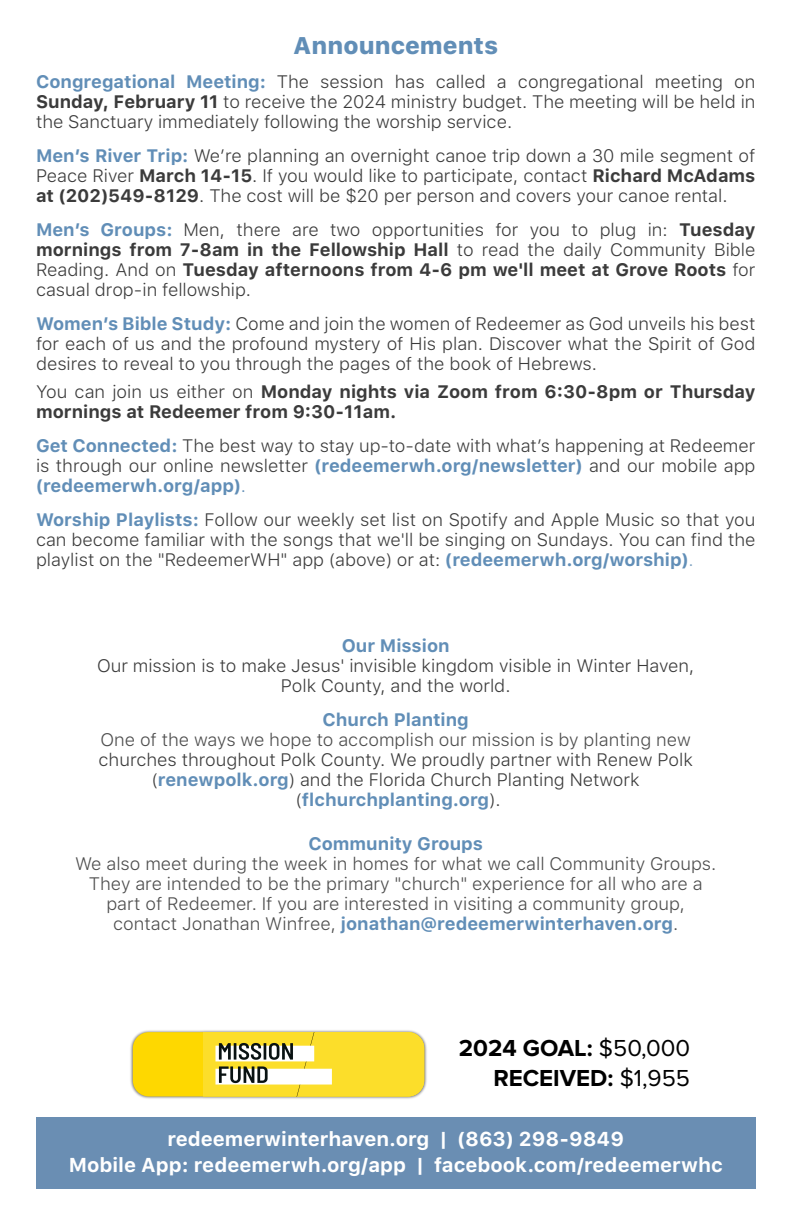
<style>
.page{position:relative;width:792px;height:1224px;background:#fff}
.page>*{position:absolute;margin:0;border:0;box-sizing:border-box;transform-origin:0 0}
.t1{font:700 24px "Proxima Nova";color:#000}
.t2{font:800 24px "SFUI Text";color:#618eb7}
.t3{font:700 20px "SFUI Text";color:#fff}
.t4{font:300 18px "SFUI Text";color:#3b3b3b}
.t5{font:300 18px "SFUI Text";color:#3c3c3c}
.t6{font:300 18px "SFUI Text";color:#4d4d4d}
.t7{font:700 18px "SFUI Text";color:#3b3b3b}
.t8{font:700 18px "SFUI Text";color:#618eb7}
.s1{font-weight:700}
.s2{font-weight:700;color:#618eb7}
.s3{font-weight:300}
.s4{color:#7b9fbf}
.s5{font-weight:300;color:#3b3b3b}
.s6{font-weight:300;color:#4d4d4d}
.s7{font-weight:400}
</style>
<div class="page">
<div style="left:36px;top:1117px;width:720px;height:72px;background:#6a8eb3"></div>
<img style="left:130px;top:1030px;width:297px;height:69px">
<div style="left:133px;top:1032px;width:291px;height:64px;background:#fed800;border-radius:16px"></div>
<img style="left:204px;top:1032px;width:220px;height:64px">
<p class="t2" style="left:293px;top:31px;width:206px">Announcements</p>
<p class="t8" style="left:36px;top:71px;width:232px">Congregational Meeting:</p>
<p class="t4" style="left:277px;top:71px;width:480px">The session has called a congregational meeting on</p>
<p class="t4" style="left:36px;top:91px;width:721px"><span class="s1">Sunday, February 11</span> to receive the 2024 ministry budget. The meeting will be held in</p>
<p class="t4" style="left:36px;top:111px;width:478px">the Sanctuary immediately following the worship service.</p>
<p class="t4" style="left:36px;top:145px;width:721px"><span class="s2">Men’s River Trip:</span> We’re planning an overnight canoe trip down a 30 mile segment of</p>
<p class="t4" style="left:36px;top:165px;width:721px">Peace River <span class="s1">March 14-15</span>. If you would like to participate, contact <span class="s1">Richard McAdams</span></p>
<p class="t4" style="left:36px;top:185px;width:693px"><span class="s1">at (202)549-8129</span>. The cost will be $20 per person and covers your canoe rental.</p>
<p class="t8" style="left:36px;top:219px;width:138px">Men’s Groups:</p>
<p class="t4" style="left:184px;top:219px;width:486px">Men, there are two opportunities for you to plug in:</p>
<p class="t7" style="left:679px;top:219px;width:78px">Tuesday</p>
<p class="t7" style="left:36px;top:239px;width:414px">mornings from 7-8am in the Fellowship Hall</p>
<p class="t4" style="left:457px;top:239px;width:300px">to read the daily Community Bible</p>
<p class="t7" style="left:36px;top:259px;width:721px"><span class="s3">Reading. And on</span> Tuesday afternoons from 4-6 pm we'll meet at Grove Roots <span class="s3">for</span></p>
<p class="t4" style="left:36px;top:279px;width:217px">casual drop-in fellowship.</p>
<p class="t4" style="left:36px;top:313px;width:721px"><span class="s2">Women’s Bible Study:</span> Come and join the women of Redeemer as God unveils his best</p>
<p class="t4" style="left:36px;top:333px;width:721px">for each of us and the profound mystery of His plan. Discover what the Spirit of God</p>
<p class="t4" style="left:36px;top:353px;width:563px">desires to reveal to you through the pages of the book of Hebrews.</p>
<p class="t7" style="left:36px;top:381px;width:721px"><span class="s3">You can join us either on</span> Monday nights via Zoom from 6:30-8pm or Thursday</p>
<p class="t7" style="left:36px;top:401px;width:362px">mornings at Redeemer from 9:30-11am.</p>
<p class="t5" style="left:36px;top:435px;width:721px"><span class="s2">Get Connected:</span> The best way to stay up-to-date with what’s happening at Redeemer</p>
<p class="t5" style="left:36px;top:455px;width:721px">is through our online newsletter <span class="s2">(redeemerwh.org/newsletter)</span> and our mobile app</p>
<p class="t8" style="left:36px;top:475px;width:212px">(redeemerwh.org/app)<span class="s3">.</span></p>
<p class="t5" style="left:36px;top:509px;width:721px"><span class="s2">Worship Playlists:</span> Follow our weekly set list on Spotify and Apple Music so that you</p>
<p class="t5" style="left:36px;top:529px;width:721px">can become familiar with the songs that we'll be singing on Sundays. You can find the</p>
<p class="t5" style="left:36px;top:549px;width:659px">playlist on the "RedeemerWH" app (above) or at: <span class="s2">(redeemerwh.org/worship)</span><span class="s4">.</span></p>
<p class="t8" style="left:342px;top:635px;width:109px">Our Mission</p>
<p class="t4" style="left:97px;top:655px;width:599px">Our mission is to make Jesus' invisible kingdom visible in Winter Haven,</p>
<p class="t4" style="left:281px;top:675px;width:231px">Polk County, and the world.</p>
<p class="t8" style="left:323px;top:709px;width:148px">Church Planting</p>
<p class="t6" style="left:101px;top:729px;width:592px">One of the ways we hope to accomplish our mission is by planting new</p>
<p class="t4" style="left:99px;top:749px;width:596px">churches throughout Polk County. We proudly partner with Renew Polk</p>
<p class="t4" style="left:152px;top:769px;width:490px">(<span class="s2">renewpolk.org</span>) and the Florida Church Planting Network</p>
<p class="t8" style="left:296px;top:789px;width:207px"><span class="s5">(</span>flchurchplanting.org<span class="s5">).</span></p>
<p class="t8" style="left:308px;top:833px;width:176px">Community Groups</p>
<p class="t6" style="left:75px;top:853px;width:643px">We also meet during the week in homes for what we call Community Groups.</p>
<p class="t6" style="left:89px;top:873px;width:615px">They are intended to be the primary "church" experience for all who are a</p>
<p class="t6" style="left:106px;top:893px;width:580px">part of Redeemer. If you are interested in visiting a community group,</p>
<p class="t8" style="left:113px;top:913px;width:567px"><span class="s6">contact Jonathan Winfree,</span> jonathan@redeemerwinterhaven.org<span class="s6">.</span></p>
<p class="t1" style="left:459px;top:1037px;width:233px">2024 GOAL: <span class="s7">$50,000</span></p>
<p class="t1" style="left:493px;top:1067px;width:198px">RECEIVED: <span class="s7">$1,955</span></p>
<p class="t3" style="left:167px;top:1127px;width:458px">redeemerwinterhaven.org | (863) 298-9849</p>
<p class="t3" style="left:69px;top:1153px;width:656px">Mobile App: redeemerwh.org/app | facebook.com/redeemerwhc</p>
</div>
